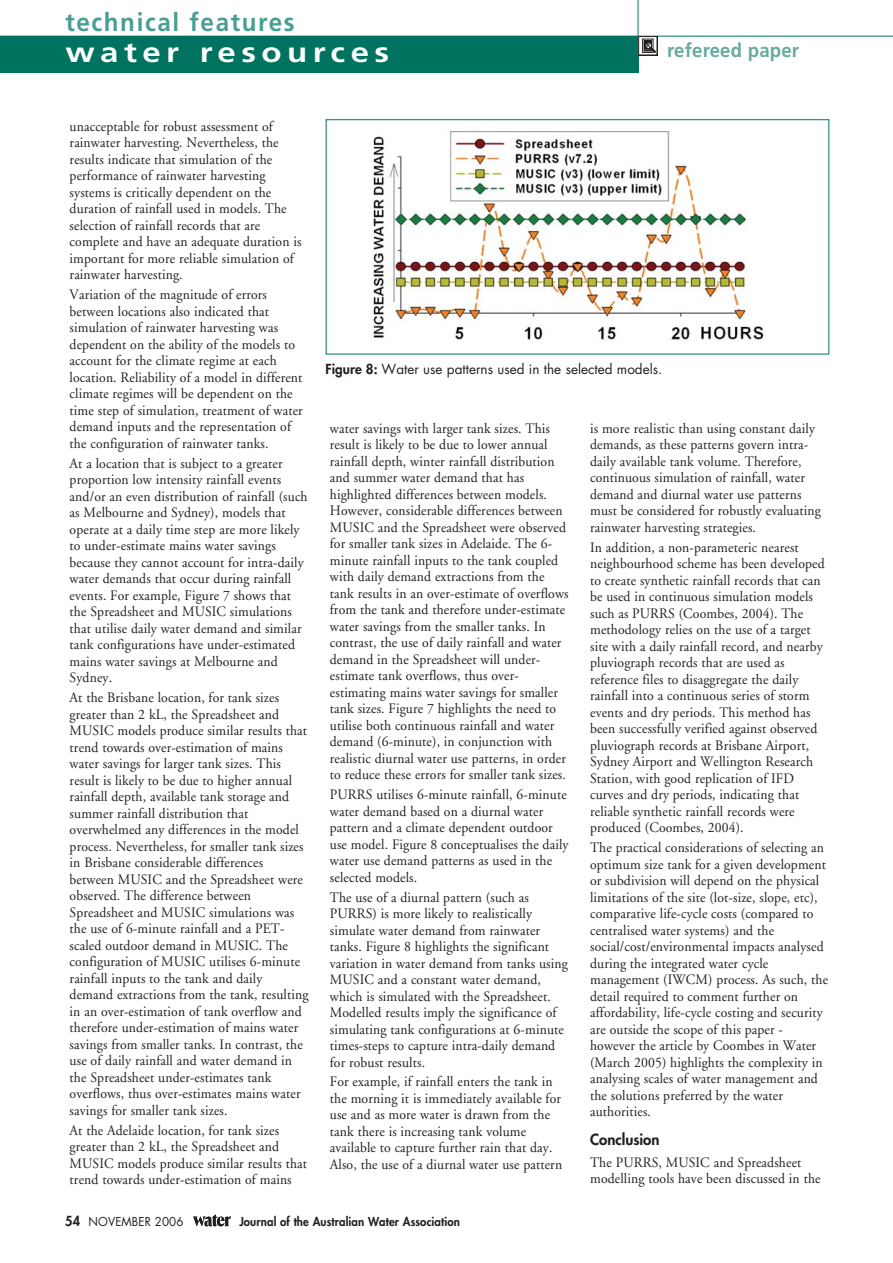
<style>
.page{position:relative;width:893px;height:1263px;background:#fff}
.page>*{position:absolute;margin:0;border:0;box-sizing:border-box;transform-origin:0 0}
.t1{font:700 28.05px "Frutiger LT";letter-spacing:.165em;color:#fff;scale:1.18 1}
.t2{font:700 25.5px "Frutiger LT";letter-spacing:.065em;color:#499e92;scale:.95 1}
.t3{font:700 19.5px "Frutiger LT";letter-spacing:.01em;color:#66aaa0;scale:.95 1}
.t4{font:800 15px "Futura LT";color:#231f20}
.t5{font:14.4px/16.5px "Adobe Garamond LT";letter-spacing:.01em;color:#231f20;scale:.95 1}
.t6{font:13.5px "Futura LT";color:#231f20}
.t7{font:800 12px "Futura LT";letter-spacing:.01em;color:#231f20;scale:.95 1}
.t8{font:12px "Futura LT";letter-spacing:.01em;color:#231f20;scale:.95 1}
.s1{font-weight:800}
.s2{font-weight:800;font-size:13.5px}
</style>
<div class="page">
<svg style="left:193px;top:1214px;width:37px;height:12px"></svg>
<div style="left:0;top:36px;width:638px;height:36px;background:#007360"></div>
<hr style="left:0;top:36px;width:893px;height:1px;background:#007360">
<hr style="left:638px;top:0;width:1px;height:72px;background:#007360">
<svg style="left:638px;top:36px;width:19px;height:20px"></svg>
<img style="left:373px;top:131px;width:391px;height:209px">
<div style="left:326px;top:119px;width:503px;height:235px;border:1px solid #007360"></div>
<h2 class="t2" style="left:65px;top:10px;width:243px">technical features</h2>
<h1 class="t1" style="left:65px;top:39px;width:276px">water resources</h1>
<h3 class="t3" style="left:667px;top:40px;width:140px">refereed paper</h3>
<p class="t5" style="left:70px;top:119px;width:246px">unacceptable for robust assessment of rainwater harvesting. Nevertheless, the results indicate that simulation of the performance of rainwater harvesting systems is critically dependent on the duration of rainfall used in models. The selection of rainfall records that are complete and have an adequate duration is important for more reliable simulation of rainwater harvesting.</p>
<p class="t5" style="left:70px;top:288px;width:247px">Variation of the magnitude of errors between locations also indicated that simulation of rainwater harvesting was dependent on the ability of the models to account for the climate regime at each location. Reliability of a model in different climate regimes will be dependent on the time step of simulation, treatment of water demand inputs and the representation of the configuration of rainwater tanks.</p>
<p class="t5" style="left:70px;top:456px;width:252px">At a location that is subject to a greater proportion low intensity rainfall events and/or an even distribution of rainfall (such as Melbourne and Sydney), models that operate at a daily time step are more likely to under-estimate mains water savings because they cannot account for intra-daily water demands that occur during rainfall events. For example, Figure 7 shows that the Spreadsheet and MUSIC simulations that utilise daily water demand and similar tank configurations have under-estimated mains water savings at Melbourne and Sydney.</p>
<p class="t5" style="left:70px;top:691px;width:253px">At the Brisbane location, for tank sizes greater than 2 kL, the Spreadsheet and MUSIC models produce similar results that trend towards over-estimation of mains water savings for larger tank sizes. This result is likely to be due to higher annual rainfall depth, available tank storage and summer rainfall distribution that overwhelmed any differences in the model process. Nevertheless, for smaller tank sizes in Brisbane considerable differences between MUSIC and the Spreadsheet were observed. The difference between Spreadsheet and MUSIC simulations was the use of 6-minute rainfall and a PET&shy;scaled outdoor demand in MUSIC. The configuration of MUSIC utilises 6-minute rainfall inputs to the tank and daily demand extractions from the tank, resulting in an over-estimation of tank overflow and therefore under-estimation of mains water savings from smaller tanks. In contrast, the use of daily rainfall and water demand in the Spreadsheet under-estimates tank overflows, thus over-estimates mains water savings for smaller tank sizes.</p>
<p class="t5" style="left:70px;top:1123px;width:251px">At the Adelaide location, for tank sizes greater than 2 kL, the Spreadsheet and MUSIC models produce similar results that trend towards under-estimation of mains</p>
<p class="t6" style="left:326px;top:361px;width:338px"><span class="s1">Figure 8:</span> Water use patterns used in the selected models.</p>
<p class="t5" style="left:330px;top:421px;width:253px">water savings with larger tank sizes. This result is likely to be due to lower annual rainfall depth, winter rainfall distribution and summer water demand that has highlighted differences between models.<br>However, considerable differences between MUSIC and the Spreadsheet were observed for smaller tank sizes in Adelaide. The 6- minute rainfall inputs to the tank coupled with daily demand extractions from the tank results in an over-estimate of overflows from the tank and therefore under-estimate water savings from the smaller tanks. In contrast, the use of daily rainfall and water demand in the Spreadsheet will under&shy;estimate tank overflows, thus over&shy;estimating mains water savings for smaller tank sizes. Figure 7 highlights the need to utilise both continuous rainfall and water demand (6-minute), in conjunction with realistic diurnal water use patterns, in order to reduce these errors for smaller tank sizes.</p>
<p class="t5" style="left:330px;top:788px;width:253px">PURRS utilises 6-minute rainfall, 6-minute water demand based on a diurnal water pattern and a climate dependent outdoor use model. Figure 8 conceptualises the daily water use demand patterns as used in the selected models.</p>
<p class="t5" style="left:330px;top:890px;width:252px">The use of a diurnal pattern (such as PURRS) is more likely to realistically simulate water demand from rainwater tanks. Figure 8 highlights the significant variation in water demand from tanks using MUSIC and a constant water demand, which is simulated with the Spreadsheet.<br>Modelled results imply the significance of simulating tank configurations at 6-minute times-steps to capture intra-daily demand for robust results.</p>
<p class="t5" style="left:330px;top:1075px;width:246px">For example, if rainfall enters the tank in the morning it is immediately available for use and as more water is drawn from the tank there is increasing tank volume available to capture further rain that day.<br>Also, the use of a diurnal water use pattern</p>
<p class="t5" style="left:590px;top:421px;width:244px">is more realistic than using constant daily demands, as these patterns govern intra&shy;daily available tank volume. Therefore, continuous simulation of rainfall, water demand and diurnal water use patterns must be considered for robustly evaluating rainwater harvesting strategies.</p>
<p class="t5" style="left:590px;top:540px;width:248px">In addition, a non-parameteric nearest neighbourhood scheme has been developed to create synthetic rainfall records that can be used in continuous simulation models such as PURRS (Coombes, 2004). The methodology relies on the use of a target site with a daily rainfall record, and nearby pluviograph records that are used as reference files to disaggregate the daily rainfall into a continuous series of storm events and dry periods. This method has been successfully verified against observed pluviograph records at Brisbane Airport, Sydney Airport and Wellington Research Station, with good replication of IFD curves and dry periods, indicating that reliable synthetic rainfall records were produced (Coombes, 2004).</p>
<p class="t5" style="left:590px;top:840px;width:252px">The practical considerations of selecting an optimum size tank for a given development or subdivision will depend on the physical limitations of the site (lot-size, slope, etc), comparative life-cycle costs (compared to centralised water systems) and the social/cost/environmental impacts analysed during the integrated water cycle management (IWCM) process. As such, the detail required to comment further on affordability, life-cycle costing and security are outside the scope of this paper - however the article by Coombes in Water (March 2005) highlights the complexity in analysing scales of water management and the solutions preferred by the water authorities.</p>
<p class="t4" style="left:590px;top:1132px;width:71px">Conclusion</p>
<p class="t5" style="left:590px;top:1155px;width:244px">The PURRS, MUSIC and Spreadsheet modelling tools have been discussed in the</p>
<p class="t8" style="left:65px;top:1214px;width:126px"><span class="s2">54</span> NOVEMBER 2006</p>
<p class="t7" style="left:239px;top:1216px;width:234px">Journal of the Australian Water Association</p>
</div>
